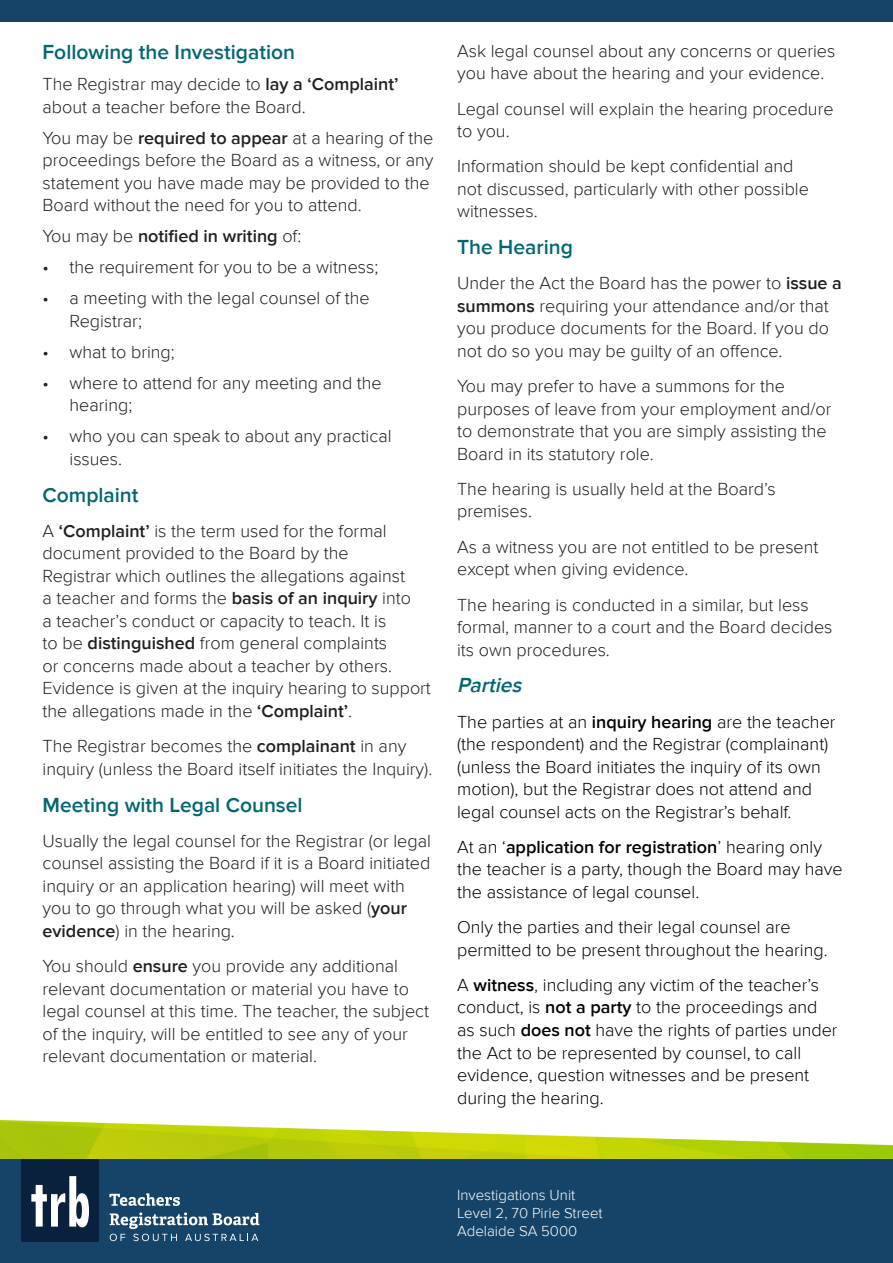
<style>
.page{position:relative;width:893px;height:1263px;background:#fff}
.page>*{position:absolute;margin:0;border:0;box-sizing:border-box;transform-origin:0 0}
.t1{font:600 21px "Proxima Nova";color:#006771}
.t2{font:italic 600 21px "Proxima Nova";color:#006771}
.t3{font:300 18px/22.5px "Proxima Nova";color:#231f20}
.t4{font:300 18px/22.5px "Proxima Nova";color:#000}
.t5{font:600 18px "Proxima Nova";color:#231f20}
.t6{font:300 15px "Proxima Nova";color:#fff}
.s1{font-weight:600}
.s2{font-weight:300}
</style>
<div class="page">
<img style="left:0;top:1119px;width:893px;height:40px">
<div style="left:0;top:1159px;width:893px;height:104px;background:#164468"></div>
<svg style="left:109px;top:1193px;width:71px;height:13px"></svg>
<svg style="left:110px;top:1212px;width:149px;height:29px"></svg>
<div style="left:21px;top:1159px;width:78px;height:83px;background:#0a213d"></div>
<svg style="left:31px;top:1176px;width:58px;height:51px"></svg>
<div style="left:0;top:0;width:893px;height:21px;background:#164468"></div>
<p class="t1" style="left:43px;top:40px;width:254px">Following the Investigation</p>
<p class="t3" style="left:43px;top:73px;width:357px">The Registrar may decide to <span class="s1">lay a ‘Complaint’ </span>about a teacher before the Board.</p>
<p class="t3" style="left:43px;top:127px;width:393px">You may be <span class="s1">required to appear</span> at a hearing of the proceedings before the Board as a witness, or any statement you have made may be provided to the Board without the need for you to attend.</p>
<p class="t5" style="left:43px;top:226px;width:260px"><span class="s2">You may be</span> notified in writing <span class="s2">of:</span></p>
<p class="t3" style="left:43px;top:256px;width:337px">• the requirement for you to be a witness;</p>
<p class="t3" style="left:70px;top:287px;width:302px;text-indent:-27px">• a meeting with the legal counsel of the<br>Registrar;</p>
<p class="t3" style="left:43px;top:341px;width:134px">• what to bring;</p>
<p class="t3" style="left:70px;top:372px;width:314px;text-indent:-27px">• where to attend for any meeting and the hearing;</p>
<p class="t3" style="left:70px;top:425px;width:324px;text-indent:-27px">• who you can speak to about any practical issues.</p>
<p class="t1" style="left:43px;top:482px;width:97px">Complaint</p>
<p class="t3" style="left:43px;top:520px;width:390px">A <span class="s1">‘Complaint’</span> is the term used for the formal document provided to the Board by the<br>Registrar which outlines the allegations against<br>a teacher and forms the <span class="s1">basis of an inquiry</span> into<br>a teacher’s conduct or capacity to teach. It is<br>to be <span class="s1">distinguished</span> from general complaints<br>or concerns made about a teacher by others.<br>Evidence is given at the inquiry hearing to support the allegations made in the <span class="s1">‘Complaint’</span>.</p>
<p class="t3" style="left:43px;top:735px;width:391px">The Registrar becomes the <span class="s1">complainant</span> in any inquiry (unless the Board itself initiates the Inquiry).</p>
<p class="t1" style="left:43px;top:792px;width:262px">Meeting with Legal Counsel</p>
<p class="t3" style="left:43px;top:830px;width:390px">Usually the legal counsel for the Registrar (or legal counsel assisting the Board if it is a Board initiated inquiry or an application hearing) will meet with you to go through what you will be asked (<span class="s1">your evidence</span>) in the hearing.</p>
<p class="t3" style="left:43px;top:955px;width:388px">You should <span class="s1">ensure</span> you provide any additional relevant documentation or material you have to legal counsel at this time. The teacher, the subject of the inquiry, will be entitled to see any of your relevant documentation or material.</p>
<p class="t3" style="left:457px;top:40px;width:380px">Ask legal counsel about any concerns or queries you have about the hearing and your evidence.</p>
<p class="t3" style="left:457px;top:97px;width:378px">Legal counsel will explain the hearing procedure to you.</p>
<p class="t3" style="left:457px;top:155px;width:353px">Information should be kept confidential and not discussed, particularly with other possible witnesses.</p>
<p class="t1" style="left:457px;top:235px;width:117px">The Hearing</p>
<p class="t3" style="left:457px;top:272px;width:386px">Under the Act the Board has the power to <span class="s1">issue a summons</span> requiring your attendance and/or that you produce documents for the Board. If you do not do so you may be guilty of an offence.</p>
<p class="t3" style="left:457px;top:375px;width:376px">You may prefer to have a summons for the purposes of leave from your employment and/or to demonstrate that you are simply assisting the Board in its statutory role.</p>
<p class="t3" style="left:457px;top:478px;width:320px">The hearing is usually held at the Board’s premises.</p>
<p class="t3" style="left:457px;top:536px;width:363px">As a witness you are not entitled to be present except when giving evidence.</p>
<p class="t3" style="left:457px;top:593px;width:377px">The hearing is conducted in a similar, but less formal, manner to a court and the Board decides its own procedures.</p>
<p class="t2" style="left:457px;top:673px;width:71px">Parties</p>
<p class="t4" style="left:457px;top:711px;width:380px">The parties at an <span class="s1">inquiry hearing</span> are the teacher (the respondent) and the Registrar (complainant) (unless the Board initiates the inquiry of its own motion), but the Registrar does not attend and legal counsel acts on the Registrar’s behalf.</p>
<p class="t4" style="left:457px;top:836px;width:387px">At an ‘<span class="s1">application for registration</span>’ hearing only the teacher is a party, though the Board may have the assistance of legal counsel.</p>
<p class="t4" style="left:457px;top:916px;width:372px">Only the parties and their legal counsel are permitted to be present throughout the hearing.</p>
<p class="t4" style="left:457px;top:974px;width:382px">A <span class="s1">witness</span>, including any victim of the teacher’s conduct, is <span class="s1">not a party</span> to the proceedings and as such <span class="s1">does not</span> have the rights of parties under the Act to be represented by counsel, to call evidence, question witnesses and be present during the hearing.</p>
<p class="t6" style="left:457px;top:1186px;width:120px">Investigations Unit</p>
<p class="t6" style="left:457px;top:1204px;width:147px">Level 2, 70 Pirie Street</p>
<p class="t6" style="left:457px;top:1222px;width:122px">Adelaide SA 5000</p>
</div>
